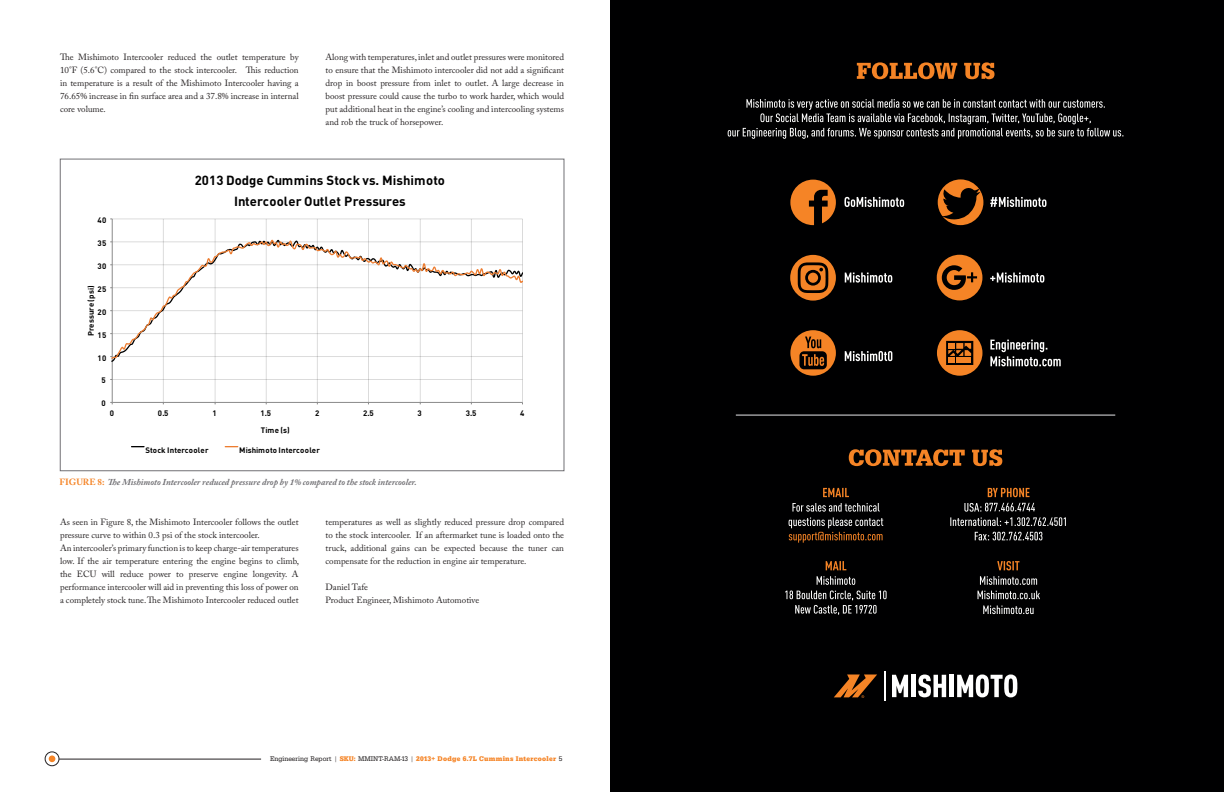
<style>
.page{position:relative;width:1224px;height:792px;background:#fff}
.page>*{position:absolute;margin:0;border:0;box-sizing:border-box;transform-origin:0 0}
.t1{font:700 13.1px/21px "DIN";color:#000;text-align:center}
.t2{font:9px/13px "Adobe Caslon Pro";color:#231f20;text-align:justify}
.t3{font:italic 700 9px "Adobe Caslon Pro";color:#717074}
.t4{font:700 7.9px "DIN";letter-spacing:.02em;color:#000}
.t5{font:700 7.9px "DIN";color:#000}
.t6{font:7px "URW Egyptienne TOT Bol Nar";letter-spacing:.04em;color:#f58426}
.s1{font-style:normal;color:#f58426}
.s2{font-family:"URW Egyptienne TOT Reg Nar";color:#231f20}
</style>
<div class="page">
<div style="left:611px;top:0;width:613px;height:792px;background:#000001"></div>
<svg style="left:728px;top:99px;width:395px;height:40px"></svg>
<svg style="left:857px;top:62px;width:138px;height:17px"></svg>
<svg style="left:849px;top:449px;width:153px;height:17px"></svg>
<hr style="left:736px;top:415px;width:379px;height:1px;background:#e6e7e9">
<svg style="left:983px;top:605px;width:51px;height:9px"></svg>
<svg style="left:790px;top:180px;width:46px;height:45px"></svg>
<svg style="left:790px;top:330px;width:46px;height:46px"></svg>
<svg style="left:937px;top:330px;width:45px;height:46px"></svg>
<div style="left:956px;top:357px;width:7px;height:6px;background:#f58426"></div>
<svg style="left:844px;top:197px;width:60px;height:10px"></svg>
<svg style="left:990px;top:197px;width:57px;height:10px"></svg>
<svg style="left:845px;top:273px;width:47px;height:10px"></svg>
<svg style="left:990px;top:273px;width:54px;height:10px"></svg>
<svg style="left:845px;top:351px;width:47px;height:10px"></svg>
<svg style="left:990px;top:340px;width:71px;height:26px"></svg>
<svg style="left:937px;top:255px;width:45px;height:45px"></svg>
<svg style="left:978px;top:591px;width:62px;height:8px"></svg>
<svg style="left:980px;top:576px;width:57px;height:9px"></svg>
<svg style="left:997px;top:561px;width:22px;height:9px"></svg>
<svg style="left:975px;top:532px;width:67px;height:8px"></svg>
<svg style="left:988px;top:488px;width:42px;height:9px"></svg>
<svg style="left:785px;top:591px;width:102px;height:24px"></svg>
<svg style="left:817px;top:576px;width:38px;height:9px"></svg>
<svg style="left:826px;top:561px;width:20px;height:9px"></svg>
<svg style="left:789px;top:503px;width:94px;height:40px"></svg>
<svg style="left:823px;top:488px;width:26px;height:9px"></svg>
<svg style="left:950px;top:503px;width:116px;height:23px"></svg>
<svg style="left:892px;top:675px;width:16px;height:22px"></svg>
<div style="left:911px;top:675px;width:5px;height:22px;background:#fff"></div>
<svg style="left:918px;top:675px;width:28px;height:22px"></svg>
<div style="left:949px;top:675px;width:5px;height:22px;background:#fff"></div>
<svg style="left:957px;top:675px;width:60px;height:22px"></svg>
<svg style="left:834px;top:675px;width:43px;height:23px"></svg>
<hr style="left:884px;top:671px;width:1px;height:30px;background:#fff">
<svg style="left:938px;top:179px;width:45px;height:46px"></svg>
<svg style="left:790px;top:255px;width:46px;height:46px"></svg>
<hr style="left:59px;top:759px;width:202px;height:1px;background:#231f20">
<div style="left:49px;top:755px;width:6px;height:7px;background:#f58426;border-radius:50%"></div>
<div style="left:45px;top:752px;width:14px;height:14px;border:1px solid #231f20;border-radius:50%"></div>
<hr style="left:112px;top:219px;width:411px;height:1px;background:#f0f0f0">
<hr style="left:163px;top:219px;width:1px;height:183px;background:#e0e0e0">
<hr style="left:215px;top:219px;width:1px;height:183px;background:#e9e9e9">
<hr style="left:266px;top:219px;width:1px;height:183px;background:#e4e4e4">
<hr style="left:317px;top:219px;width:1px;height:183px;background:#e0e0e0">
<hr style="left:368px;top:219px;width:1px;height:183px;background:#dbdbdb">
<hr style="left:420px;top:219px;width:1px;height:183px;background:#e3e3e3">
<hr style="left:471px;top:219px;width:1px;height:183px;background:#dfdfdf">
<hr style="left:522px;top:219px;width:1px;height:183px;background:#dadada">
<hr style="left:112px;top:219px;width:1px;height:183px;background:#898989">
<hr style="left:112px;top:402px;width:411px;height:1px;background:#898989">
<svg style="left:112px;top:239px;width:411px;height:163px"></svg>
<svg style="left:132px;top:446px;width:12px;height:1px"></svg>
<svg style="left:225px;top:446px;width:13px;height:1px"></svg>
<div style="left:60px;top:159px;width:504px;height:312px;border:1px solid #717074"></div>
<p class="t2" style="left:60px;top:51px;width:240px">The Mishimoto Intercooler reduced the outlet temperature by 10°F (5.6°C) compared to the stock intercooler. This reduction in temperature is a result of the Mishimoto Intercooler having a 76.65% increase in fin surface area and a 37.8% increase in internal core volume.</p>
<p class="t2" style="left:326px;top:51px;width:240px">Along with temperatures, inlet and outlet pressures were monitored to ensure that the Mishimoto intercooler did not add a significant drop in boost pressure from inlet to outlet. A large decrease in boost pressure could cause the turbo to work harder, which would put additional heat in the engine’s cooling and intercooling systems and rob the truck of horsepower.</p>
<p class="t4" style="left:98px;top:215px;width:10px">40</p>
<p class="t4" style="left:98px;top:238px;width:10px">35</p>
<p class="t4" style="left:98px;top:261px;width:10px">30</p>
<p class="t4" style="left:98px;top:284px;width:10px">25</p>
<p class="t5" style="left:86px;top:336px;width:52px;rotate:-90deg">Pressure (psi)</p>
<p class="t4" style="left:98px;top:307px;width:10px">20</p>
<p class="t4" style="left:98px;top:330px;width:10px">15</p>
<p class="t4" style="left:98px;top:353px;width:10px">10</p>
<p class="t4" style="left:102px;top:375px;width:6px">5</p>
<p class="t4" style="left:102px;top:398px;width:6px">0</p>
<p class="t1" style="left:195px;top:169px;width:252px">2013 Dodge Cummins Stock vs. Mishimoto<br>Intercooler Outlet Pressures</p>
<p class="t4" style="left:110px;top:408px;width:6px">0</p>
<p class="t4" style="left:158px;top:408px;width:12px">0.5</p>
<p class="t4" style="left:212px;top:408px;width:6px">1</p>
<p class="t4" style="left:260px;top:408px;width:12px">1.5</p>
<p class="t4" style="left:315px;top:408px;width:6px">2</p>
<p class="t4" style="left:363px;top:408px;width:12px">2.5</p>
<p class="t4" style="left:418px;top:408px;width:6px">3</p>
<p class="t4" style="left:466px;top:408px;width:12px">3.5</p>
<p class="t4" style="left:520px;top:408px;width:6px">4</p>
<p class="t4" style="left:261px;top:425px;width:30px">Time (s)</p>
<p class="t4" style="left:146px;top:445px;width:65px">Stock Intercooler</p>
<p class="t4" style="left:239px;top:445px;width:82px">Mishimoto Intercooler</p>
<p class="t3" style="left:59px;top:476px;width:359px"><span class="s1">FIGURE 8:</span> The Mishimoto Intercooler reduced pressure drop by 1% compared to the stock intercooler.</p>
<p class="t2" style="left:60px;top:515px;width:240px">As seen in Figure 8, the Mishimoto Intercooler follows the outlet pressure curve to within 0.3 psi of the stock intercooler.</p>
<p class="t2" style="left:60px;top:541px;width:241px">An intercooler’s primary function is to keep charge-air temperatures low. If the air temperature entering the engine begins to climb, the ECU will reduce power to preserve engine longevity. A performance intercooler will aid in preventing this loss of power on a completely stock tune. The Mishimoto Intercooler reduced outlet</p>
<p class="t2" style="left:326px;top:515px;width:240px">temperatures as well as slightly reduced pressure drop compared to the stock intercooler. If an aftermarket tune is loaded onto the truck, additional gains can be expected because the tuner can compensate for the reduction in engine air temperature.</p>
<p class="t2" style="left:326px;top:580px;width:44px">Daniel Tafe</p>
<p class="t2" style="left:326px;top:593px;width:155px">Product Engineer, Mishimoto Automotive</p>
<p class="t6" style="left:270px;top:755px;width:294px"><span class="s2">Engineering Report |</span> SKU: <span class="s2">MMINT-RAM-13 |</span> 2013+ Dodge 6.7L Cummins Intercooler <span class="s2">5</span></p>
</div>
